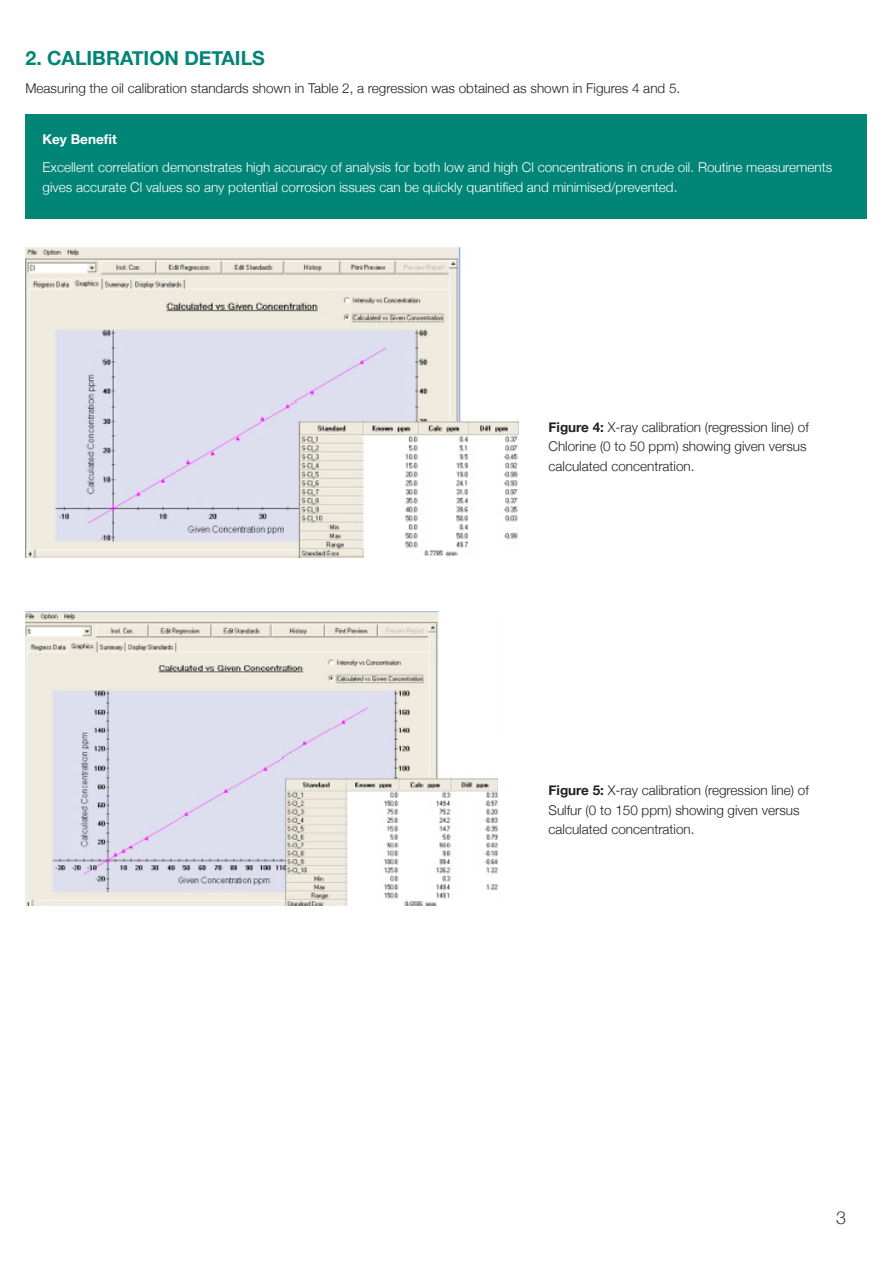
<style>
.page{position:relative;width:893px;height:1263px;background:#fff}
.page>*{position:absolute;margin:0;border:0;box-sizing:border-box;transform-origin:0 0}
.Large_Cap_13_18{font:700 19.5px "Helvetica Neue";color:#008576}
.t1{font:300 18px "Helvetica Neue";color:#3e3e3f}
.BODY_COPY__9_13{font:300 13.5px/19.5px "Helvetica Neue";color:#231f20}
.BODY_COPY__9_13-2{font:300 13.5px/19.5px "Helvetica Neue";color:#fff}
.BODY_COPY__9_13-3{font:700 13.5px "Helvetica Neue";color:#fff}
.s1{font-weight:700}
</style>
<div class="page">
<div style="left:25px;top:114px;width:842px;height:105px;background:#008576"></div>
<img style="left:26px;top:247px;width:493px;height:311px">
<img style="left:26px;top:611px;width:471px;height:295px">
<p class="Large_Cap_13_18" style="left:26px;top:43px;width:241px">2. CALIBRATION DETAILS</p>
<p class="BODY_COPY__9_13" style="left:26px;top:77px;width:656px">Measuring the oil calibration standards shown in Table 2, a regression was obtained as shown in Figures 4 and 5.</p>
<p class="BODY_COPY__9_13-3" style="left:42px;top:129px;width:76px">Key Benefit</p>
<p class="BODY_COPY__9_13-2" style="left:42px;top:157px;width:791px">Excellent correlation demonstrates high accuracy of analysis for both low and high Cl concentrations in crude oil. Routine measurements gives accurate Cl values so any potential corrosion issues can be quickly quantified and minimised/prevented.</p>
<p class="BODY_COPY__9_13" style="left:549px;top:416px;width:262px"><span class="s1">Figure 4:</span> X-ray calibration (regression line) of<br>Chlorine (0 to 50 ppm) showing given versus calculated concentration.</p>
<p class="BODY_COPY__9_13" style="left:549px;top:779px;width:262px"><span class="s1">Figure 5:</span> X-ray calibration (regression line) of<br>Sulfur (0 to 150 ppm) showing given versus calculated concentration.</p>
<h2 class="t1" style="left:836px;top:1203px;width:12px">3</h2>
</div>
